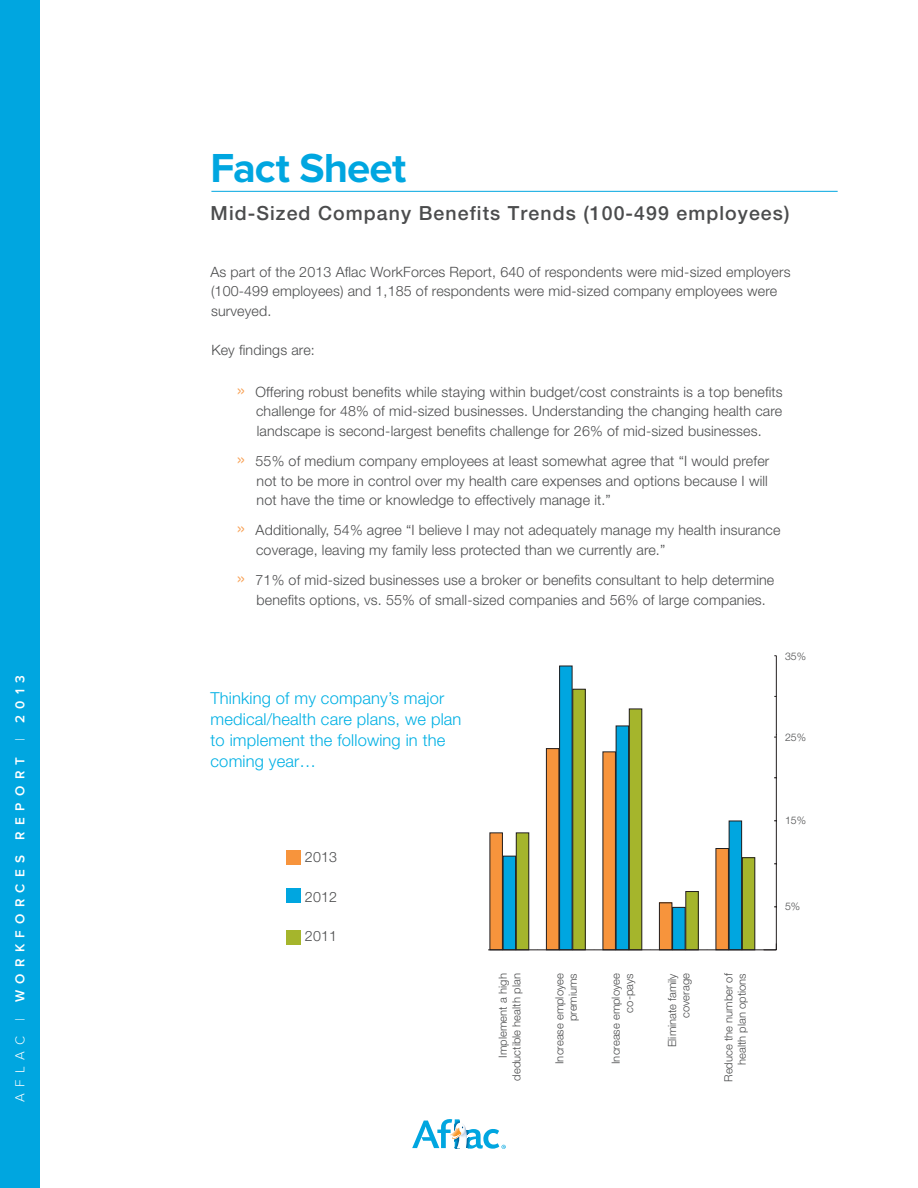
<style>
.page{position:relative;width:918px;height:1188px;background:#fff}
.page>*{position:absolute;margin:0;border:0;box-sizing:border-box;transform-origin:0 0}
.t1{font:700 42px "Proxima Nova";letter-spacing:-.02em;color:#00a6e0}
.t2{font:500 19.5px "Helvetica Neue LT Std";letter-spacing:.055em;color:#4b4c4d}
.SECTION_HEADERS{font:300 16.5px/21px "Helvetica Neue LT Std";letter-spacing:.01em;color:#00b0e4}
.STD_BULLETS{font:300 14.25px/19.5px "Helvetica Neue LT Std";letter-spacing:.01em;color:#4b4c4d;text-align:justify}
.STD_BODY_COPY{font:300 14.25px/19.5px "Helvetica Neue LT Std";letter-spacing:.01em;color:#4b4c4d}
.SECTION_HEADERS-2{font:300 14.25px "Helvetica Neue LT Std";letter-spacing:.01em;color:#4b4c4d}
.t3{font:600 13.5px "Proxima Nova";letter-spacing:.465em;color:#fff}
.SECTION_HEADERS-3{font:300 11.25px/13.5px "Helvetica Neue LT Std";color:#4b4c4d;text-align:right}
.SECTION_HEADERS-4{font:300 10.5px "Helvetica Neue LT Std";color:#4b4c4d}
.s1{font-weight:300}
.s2{font-size:21px;color:#f8a359}
</style>
<div class="page">
<svg style="left:412px;top:1119px;width:94px;height:30px"></svg>
<hr style="left:211px;top:191px;width:627px;height:1px;background:#00a6e0">
<div style="left:0;top:0;width:40px;height:1188px;background:#00a6e0"></div>
<div style="left:573px;top:689px;width:12px;height:261px;background:#a5b52c"></div>
<div style="left:560px;top:666px;width:12px;height:284px;background:#00a6e0"></div>
<div style="left:559px;top:666px;width:13px;height:284px;border:1px solid #231f20"></div>
<div style="left:546px;top:749px;width:13px;height:201px;background:#f7943c"></div>
<div style="left:546px;top:748px;width:13px;height:202px;border:1px solid #231f20"></div>
<svg style="left:763px;top:943px;width:14px;height:8px"></svg>
<div style="left:629px;top:709px;width:13px;height:241px;background:#a5b52c"></div>
<div style="left:629px;top:709px;width:13px;height:241px;border:1px solid #231f20"></div>
<div style="left:616px;top:726px;width:13px;height:224px;background:#00a6e0"></div>
<div style="left:616px;top:726px;width:13px;height:224px;border:1px solid #231f20"></div>
<div style="left:603px;top:752px;width:12px;height:198px;background:#f7943c"></div>
<div style="left:603px;top:752px;width:13px;height:198px;border:1px solid #231f20"></div>
<div style="left:503px;top:856px;width:13px;height:94px;background:#00a6e0"></div>
<div style="left:503px;top:856px;width:13px;height:94px;border:1px solid #231f20"></div>
<div style="left:516px;top:833px;width:13px;height:117px;background:#a5b52c"></div>
<div style="left:516px;top:833px;width:13px;height:117px;border:1px solid #231f20"></div>
<div style="left:490px;top:833px;width:12px;height:117px;background:#f7943c"></div>
<div style="left:490px;top:833px;width:13px;height:117px;border:1px solid #231f20"></div>
<div style="left:742px;top:858px;width:13px;height:92px;background:#a5b52c"></div>
<div style="left:742px;top:858px;width:13px;height:92px;border:1px solid #231f20"></div>
<div style="left:729px;top:821px;width:13px;height:129px;background:#00a6e0"></div>
<div style="left:729px;top:821px;width:13px;height:129px;border:1px solid #231f20"></div>
<div style="left:716px;top:849px;width:12px;height:101px;background:#f7943c"></div>
<div style="left:716px;top:848px;width:13px;height:102px;border:1px solid #231f20"></div>
<div style="left:686px;top:892px;width:12px;height:58px;background:#a5b52c"></div>
<div style="left:673px;top:907px;width:12px;height:43px;background:#00a6e0"></div>
<div style="left:672px;top:907px;width:13px;height:43px;border:1px solid #231f20"></div>
<div style="left:659px;top:903px;width:13px;height:47px;background:#f7943c"></div>
<div style="left:659px;top:903px;width:13px;height:47px;border:1px solid #231f20"></div>
<div style="left:286px;top:850px;width:15px;height:15px;background:#f7943c"></div>
<div style="left:286px;top:888px;width:15px;height:15px;background:#00a6e0"></div>
<div style="left:286px;top:930px;width:15px;height:14px;background:#a5b52c"></div>
<hr style="left:776px;top:735px;width:1px;height:215px;background:#231f20">
<hr style="left:488px;top:950px;width:288px;height:1px;background:#231f20">
<hr style="left:776px;top:656px;width:1px;height:79px;background:#231f20">
<p class="t3" style="left:12px;top:1102px;width:429px;rotate:-90deg"><span class="s1">AFLAC |</span> WORKFORCES REPORT <span class="s1">|</span> 2013</p>
<h1 class="t1" style="left:211px;top:144px;width:197px">Fact Sheet</h1>
<h2 class="t2" style="left:211px;top:202px;width:580px">Mid-Sized Company Benefits Trends (100-499 employees)</h2>
<p class="STD_BODY_COPY" style="left:210px;top:261px;width:582px">As part of the 2013 Aflac WorkForces Report, 640 of respondents were mid-sized employers (100-499 employees) and 1,185 of respondents were mid-sized company employees were surveyed.</p>
<p class="STD_BODY_COPY" style="left:211px;top:340px;width:105px">Key findings are:</p>
<p class="STD_BULLETS" style="left:256px;top:381px;width:528px;text-indent:-20px"><span class="s2">»</span> Offering robust benefits while staying within budget/cost constraints is a top benefits challenge for 48% of mid-sized businesses. Understanding the changing health care landscape is second-largest benefits challenge for 26% of mid-sized businesses.</p>
<p class="STD_BULLETS" style="left:257px;top:451px;width:514px;text-indent:-20px"><span class="s2">»</span> 55% of medium company employees at least somewhat agree that “I would prefer not to be more in control over my health care expenses and options because I will not have the time or knowledge to effectively manage it.”</p>
<p class="STD_BULLETS" style="left:256px;top:520px;width:526px;text-indent:-20px"><span class="s2">»</span> Additionally, 54% agree “I believe I may not adequately manage my health insurance coverage, leaving my family less protected than we currently are.”</p>
<p class="STD_BULLETS" style="left:257px;top:570px;width:519px;text-indent:-20px"><span class="s2">»</span> 71% of mid-sized businesses use a broker or benefits consultant to help determine benefits options, vs. 55% of small-sized companies and 56% of large companies.</p>
<p class="SECTION_HEADERS" style="left:211px;top:687px;width:252px">Thinking of my company’s major medical/health care plans, we plan to implement the following in the coming year…</p>
<p class="SECTION_HEADERS-2" style="left:305px;top:848px;width:34px">2013</p>
<p class="SECTION_HEADERS-2" style="left:305px;top:888px;width:34px">2012</p>
<p class="SECTION_HEADERS-2" style="left:305px;top:928px;width:34px">2011</p>
<p class="SECTION_HEADERS-3" style="left:496px;top:1081px;width:109px;rotate:-90deg">Implement a high deductible health plan</p>
<p class="SECTION_HEADERS-3" style="left:721px;top:1082px;width:110px;rotate:-90deg">Reduce the number of health plan options</p>
<p class="SECTION_HEADERS-3" style="left:665px;top:1047px;width:75px;rotate:-90deg">Eliminate family coverage</p>
<p class="SECTION_HEADERS-3" style="left:552px;top:1064px;width:92px;rotate:-90deg">Increase employee premiums</p>
<p class="SECTION_HEADERS-3" style="left:609px;top:1064px;width:92px;rotate:-90deg">Increase employee co-pays</p>
<p class="SECTION_HEADERS-4" style="left:785px;top:650px;width:23px">35%</p>
<p class="SECTION_HEADERS-4" style="left:785px;top:730px;width:23px">25%</p>
<p class="SECTION_HEADERS-4" style="left:785px;top:814px;width:23px">15%</p>
<p class="SECTION_HEADERS-4" style="left:785px;top:900px;width:17px">5%</p>
</div>
